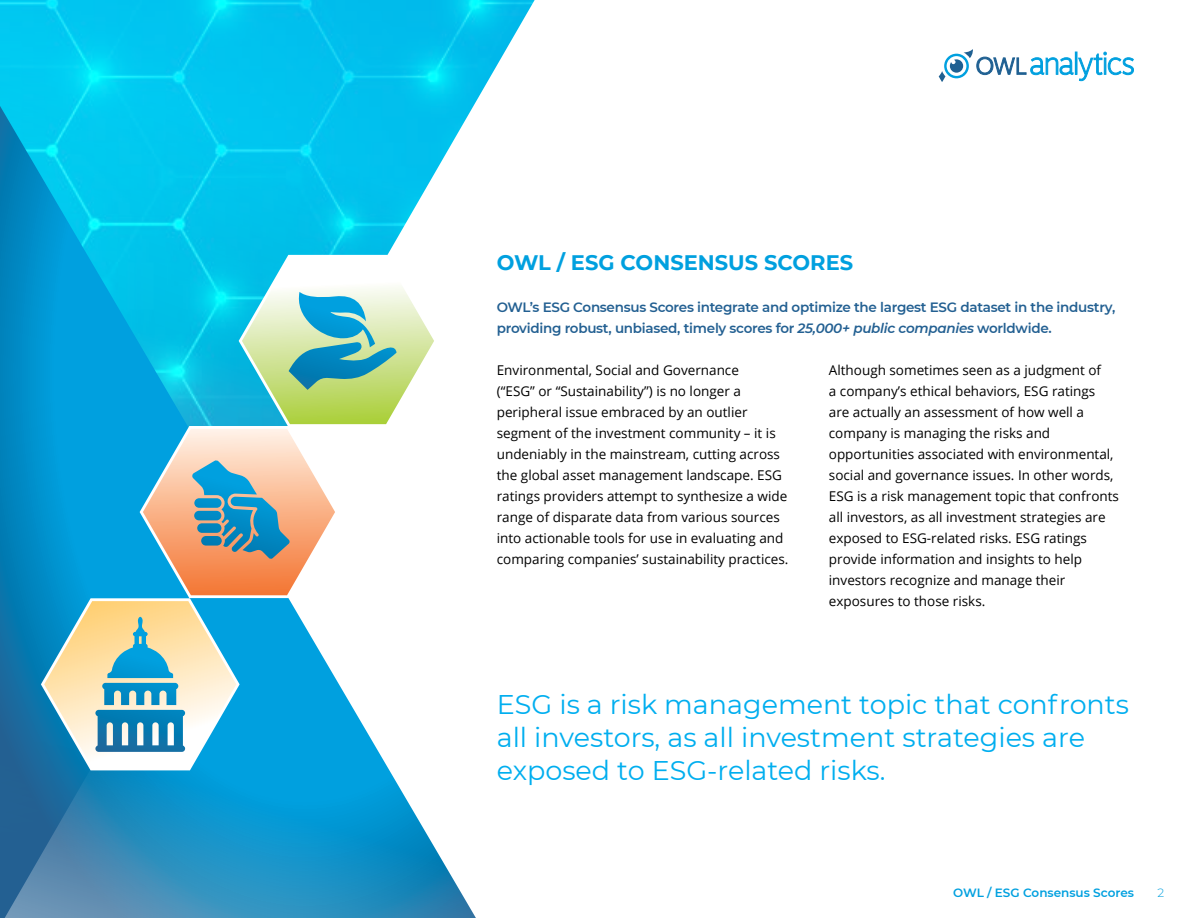
<style>
.page{position:relative;width:1188px;height:918px;background:#fff}
.page>*{position:absolute;margin:0;border:0;box-sizing:border-box;transform-origin:0 0}
.t1{font:27px/33px "Montserrat";color:#00aeef}
.t2{font:700 21px "Montserrat";color:#00a0df}
.t3{font:13.5px/21px "Open Sans";color:#000}
.t4{font:600 13.5px/21px "Montserrat";letter-spacing:-.02em;color:#236092}
.t5{font:600 12px "Montserrat";color:#00a0df}
.t6{font:300 12px "Montserrat";color:#00a0df}
.s1{font-style:italic}
</style>
<div class="page">
<svg style="left:0;top:0;width:535px;height:88px;background:#0ec9f0"></svg>
<svg style="left:0;top:83px;width:484px;height:835px"></svg>
<svg style="left:939px;top:49px;width:195px;height:33px"></svg>
<svg style="left:38px;top:252px;width:404px;height:520px"></svg>
<h2 class="t2" style="left:497px;top:247px;width:358px">OWL / ESG CONSENSUS SCORES</h2>
<p class="t4" style="left:497px;top:297px;width:620px">OWL’s ESG Consensus Scores integrate and optimize the largest ESG dataset in the industry, providing robust, unbiased, timely scores for <span class="s1">25,000+ public companies</span> worldwide.</p>
<p class="t3" style="left:497px;top:359px;width:293px">Environmental, Social and Governance<br>(“ESG” or “Sustainability”) is no longer a peripheral issue embraced by an outlier segment of the investment community – it is undeniably in the mainstream, cutting across the global asset management landscape. ESG ratings providers attempt to synthesize a wide range of disparate data from various sources into actionable tools for use in evaluating and comparing companies’ sustainability practices.</p>
<p class="t3" style="left:829px;top:359px;width:292px">Although sometimes seen as a judgment of<br>a company’s ethical behaviors, ESG ratings are actually an assessment of how well a company is managing the risks and opportunities associated with environmental, social and governance issues. In other words, ESG is a risk management topic that confronts all investors, as all investment strategies are exposed to ESG-related risks. ESG ratings provide information and insights to help investors recognize and manage their exposures to those risks.</p>
<h1 class="t1" style="left:497px;top:687px;width:634px">ESG is a risk management topic that confronts all investors, as all investment strategies are exposed to ESG-related risks.</h1>
<p class="t5" style="left:953px;top:884px;width:182px">OWL / ESG Consensus Scores</p>
<p class="t6" style="left:1158px;top:884px;width:8px">2</p>
</div>
